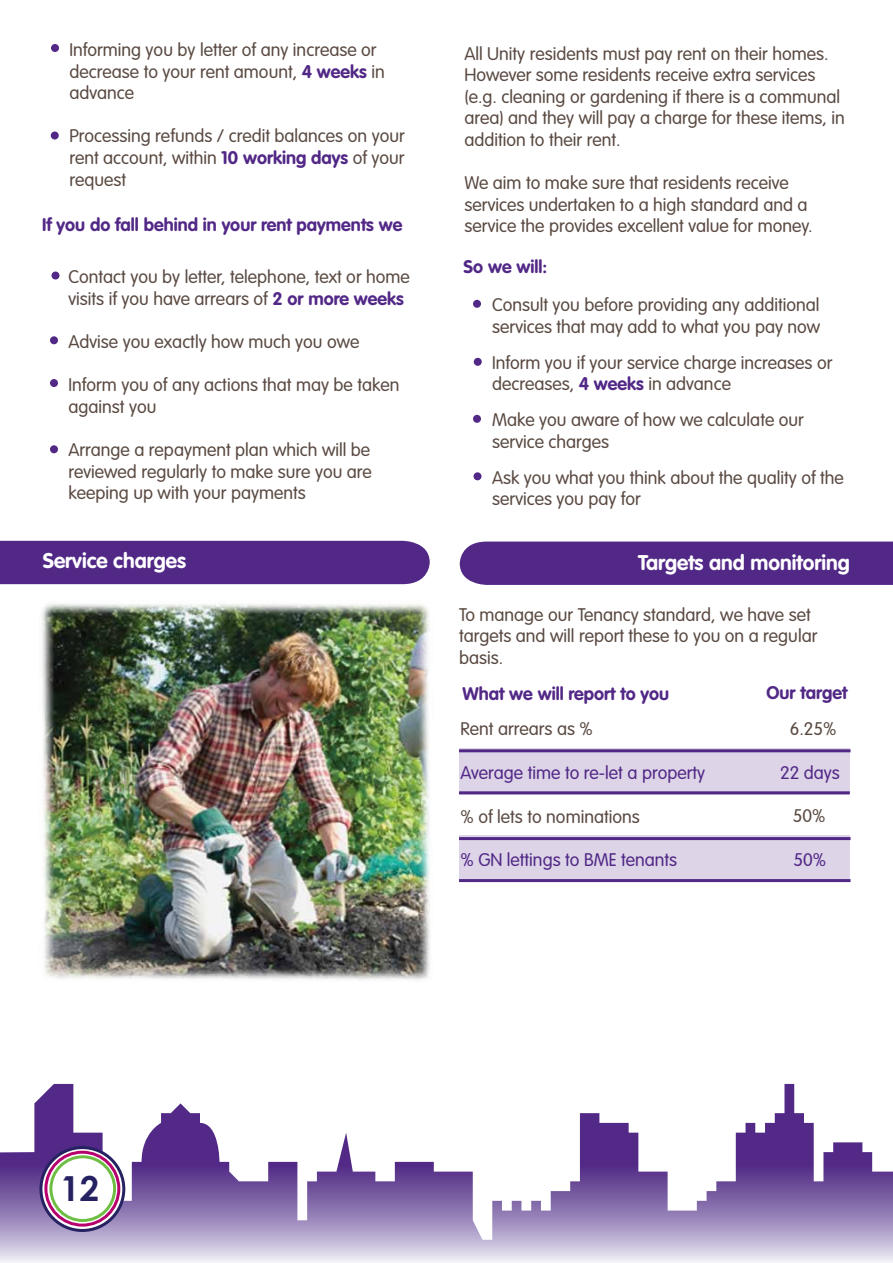
<style>
.page{position:relative;width:893px;height:1263px;background:#fff}
.page>*{position:absolute;margin:0;border:0;box-sizing:border-box;transform-origin:0 0}
.t1{font:700 34.5px "Century Gothic";color:#262262}
.t2{font:700 21px "VAG Rounded Std";color:#fff}
.t3{font:300 18px/21.6px "VAG Rounded Std";color:#5a4a42}
.t4{font:700 18px "VAG Rounded Std";color:#522887}
.t5{font:300 18px "VAG Rounded Std";color:#522887}
.s1{font-weight:700;color:#522887}
</style>
<div class="page">
<svg style="left:0;top:1084px;width:893px;height:178px"></svg>
<svg style="left:41px;top:1147px;width:83px;height:83px"></svg>
<div style="left:39px;top:1146px;width:86px;height:86px;border:3px solid #262262;border-radius:50%"></div>
<svg style="left:46px;top:1152px;width:73px;height:73px"></svg>
<div style="left:44px;top:1151px;width:76px;height:75px;border:3px solid #b6006d;border-radius:50%"></div>
<div style="left:49px;top:1155px;width:67px;height:67px;border:3px solid #6fbe44;border-radius:50%"></div>
<div style="left:0;top:541px;width:430px;height:43px;background:#522887"></div>
<img style="left:42px;top:604px;width:388px;height:376px">
<div style="left:473px;top:300px;width:8px;height:8px;background:#522887;border-radius:50%"></div>
<div style="left:474px;top:358px;width:8px;height:8px;background:#522887;border-radius:50%"></div>
<div style="left:473px;top:415px;width:8px;height:8px;background:#522887;border-radius:50%"></div>
<div style="left:473px;top:472px;width:8px;height:8px;background:#522887;border-radius:50%"></div>
<div style="left:460px;top:541px;width:433px;height:44px;background:#522887"></div>
<div style="left:459px;top:748px;width:391px;height:47px;background:#ddd4e7"></div>
<div style="left:459px;top:835px;width:391px;height:47px;background:#ddd4e7"></div>
<hr style="left:459px;top:879px;width:391px;height:3px;background:#522887">
<hr style="left:459px;top:749px;width:391px;height:3px;background:#522887">
<hr style="left:459px;top:791px;width:391px;height:3px;background:#522887">
<hr style="left:459px;top:837px;width:391px;height:3px;background:#522887">
<div style="left:52px;top:272px;width:7px;height:7px;background:#522887;border-radius:50%"></div>
<div style="left:50px;top:336px;width:8px;height:8px;background:#522887;border-radius:50%"></div>
<div style="left:50px;top:445px;width:8px;height:8px;background:#522887;border-radius:50%"></div>
<div style="left:50px;top:379px;width:8px;height:8px;background:#522887;border-radius:50%"></div>
<div style="left:51px;top:132px;width:8px;height:8px;background:#522887;border-radius:50%"></div>
<div style="left:51px;top:44px;width:8px;height:8px;background:#522887;border-radius:50%"></div>
<p class="t3" style="left:69px;top:40px;width:317px">Informing you by letter of any increase or decrease to your rent amount, <span class="s1">4 weeks</span> in advance</p>
<p class="t3" style="left:69px;top:126px;width:337px;text-align:justify">Processing refunds / credit balances on your rent account, within <span class="s1">10 working days</span> of your request</p>
<p class="t4" style="left:42px;top:214px;width:362px">If you do fall behind in your rent payments we</p>
<p class="t3" style="left:69px;top:267px;width:343px">Contact you by letter, telephone, text or home visits if you have arrears of <span class="s1">2 or more weeks</span></p>
<p class="t3" style="left:69px;top:332px;width:292px">Advise you exactly how much you owe</p>
<p class="t3" style="left:69px;top:375px;width:332px">Inform you of any actions that may be taken against you</p>
<p class="t3" style="left:69px;top:440px;width:305px;text-align:justify">Arrange a repayment plan which will be reviewed regularly to make sure you are keeping up with your payments</p>
<p class="t2" style="left:43px;top:548px;width:145px">Service charges</p>
<p class="t3" style="left:464px;top:43px;width:382px">All Unity residents must pay rent on their homes.<br>However some residents receive extra services (e.g. cleaning or gardening if there is a communal area) and they will pay a charge for these items, in addition to their rent.</p>
<p class="t3" style="left:464px;top:173px;width:350px">We aim to make sure that residents receive services undertaken to a high standard and a service the provides excellent value for money.</p>
<p class="t4" style="left:463px;top:256px;width:85px">So we will:</p>
<p class="t3" style="left:492px;top:294px;width:330px">Consult you before providing any additional services that may add to what you pay now</p>
<p class="t3" style="left:492px;top:352px;width:342px">Inform you if your service charge increases or decreases, <span class="s1">4 weeks</span> in advance</p>
<p class="t3" style="left:492px;top:410px;width:313px">Make you aware of how we calculate our service charges</p>
<p class="t3" style="left:492px;top:467px;width:353px">Ask you what you think about the quality of the services you pay for</p>
<p class="t2" style="left:638px;top:551px;width:213px">Targets and monitoring</p>
<p class="t3" style="left:459px;top:604px;width:360px">To manage our Tenancy standard, we have set targets and will report these to you on a regular basis.</p>
<p class="t4" style="left:462px;top:683px;width:208px">What we will report to you</p>
<p class="t4" style="left:767px;top:682px;width:82px">Our target</p>
<p class="t3" style="left:461px;top:719px;width:134px">Rent arrears as %</p>
<p class="t5" style="left:461px;top:762px;width:246px">Average time to re-let a property</p>
<p class="t3" style="left:461px;top:806px;width:181px">% of lets to nominations</p>
<p class="t5" style="left:461px;top:849px;width:218px">% GN lettings to BME tenants</p>
<p class="t3" style="left:790px;top:719px;width:48px">6.25%</p>
<p class="t5" style="left:780px;top:762px;width:61px">22 days</p>
<p class="t3" style="left:793px;top:806px;width:34px">50%</p>
<p class="t5" style="left:793px;top:849px;width:34px">50%</p>
<h1 class="t1" style="left:60px;top:1162px;width:40px">12</h1>
</div>
